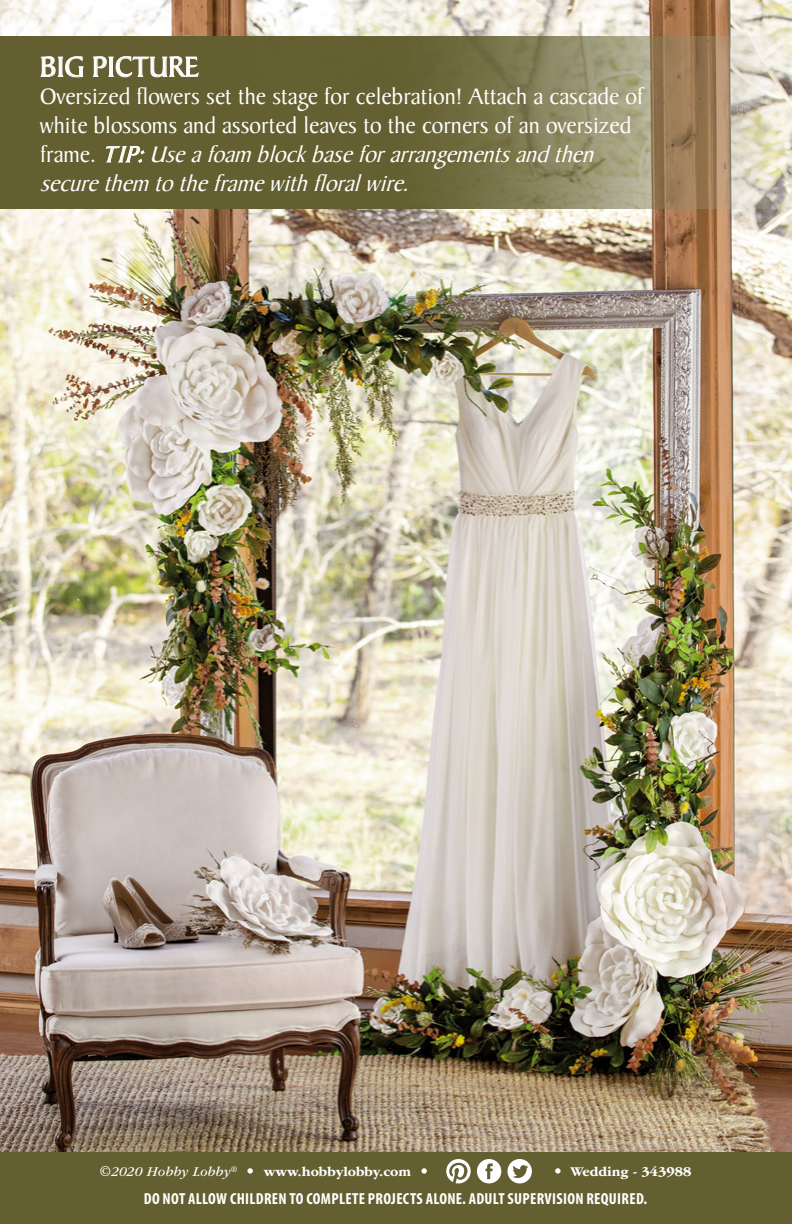
<style>
.page{position:relative;width:792px;height:1224px;background:#fff}
.page>*{position:absolute;margin:0;border:0;box-sizing:border-box;transform-origin:0 0}
.t1{font:30px "Baker Signet Pro";color:#fff}
.t2{font:24px/28.8px "Baker Signet Pro";color:#fff}
.t3{font:700 condensed 16px "Myriad Pro";letter-spacing:.02em;color:#fff}
.t4{font:700 14px "ITC Garamond Std";color:#fff}
.s1{font-style:italic}
.s2{font-weight:400;font-style:italic}
</style>
<div class="page">
<img style="left:0;top:0;width:792px;height:1152px">
<svg style="left:0;top:36px;width:792px;height:173px;background:#7e774e"></svg>
<svg style="left:41px;top:57px;width:42px;height:20px"></svg>
<svg style="left:94px;top:57px;width:104px;height:20px;background:#8d8a68"></svg>
<svg style="left:106px;top:145px;width:38px;height:18px"></svg>
<div style="left:0;top:1152px;width:792px;height:72px;background:#635f30"></div>
<svg style="left:248px;top:1169px;width:4px;height:4px"></svg>
<svg style="left:422px;top:1169px;width:4px;height:4px"></svg>
<svg style="left:556px;top:1169px;width:4px;height:4px"></svg>
<svg style="left:477px;top:1159px;width:24px;height:24px"></svg>
<svg style="left:507px;top:1159px;width:25px;height:24px"></svg>
<svg style="left:446px;top:1159px;width:25px;height:24px"></svg>
<p class="t1" style="left:40px;top:49px;width:160px">BIG PICTURE</p>
<p class="t2" style="left:40px;top:82px;width:605px">Oversized flowers set the stage for celebration! Attach a cascade of white blossoms and assorted leaves to the corners of an oversized f r a m e . <span class="s1">TIP:Useafoam blockbaseforarrangementsandthen securethem totheframewithfloralwire.</span></p>
<p class="t4" style="left:100px;top:1163px;width:330px"><span class="s2">©2020 Hobby Lobby</span><sup>®</sup> • www.hobbylobby.com •</p>
<p class="t4" style="left:554px;top:1163px;width:139px">• Wedding - 343988</p>
<p class="t3" style="left:144px;top:1189px;width:505px">DO NOT ALLOW CHILDREN TO COMPLETE PROJECTS ALONE. ADULT SUPERVISION REQUIRED.</p>
</div>
